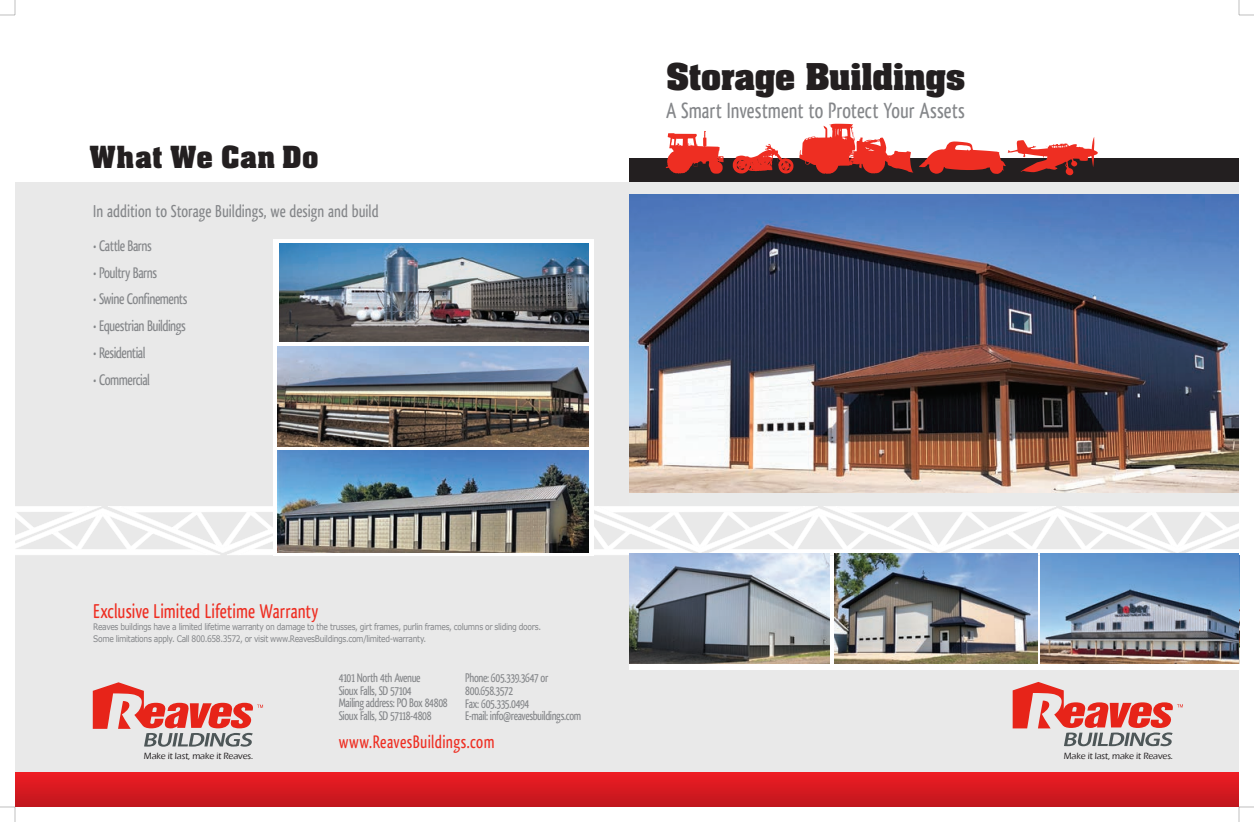
<style>
.page{position:relative;width:1254px;height:822px;background:#fff}
.page>*{position:absolute;margin:0;border:0;box-sizing:border-box;transform-origin:0 0}
.t1{font:700 36.3px "Aachen BT";letter-spacing:-.04em;color:#231f20}
.t2{font:700 29.9px "Aachen BT";color:#231f20}
.t3{font:500 23px "Qlassik";color:#848689;scale:.84 1}
.t4{font:500 20.9px "Qlassik";letter-spacing:.005em;color:#ee2e22;scale:.84 1}
.t5{font:500 18.9px "Qlassik";letter-spacing:.025em;color:#ee2e22;scale:.84 1}
.t6{font:500 18px "Qlassik";color:#848689;scale:.84 1}
.t7{font:500 16px "Qlassik";letter-spacing:-.035em;color:#848689;scale:.84 1}
.t8{font:500 13px/12.6px "Qlassik";letter-spacing:-.035em;color:#848689;scale:.84 1}
.t9{font:500 9.3px "Eras ITC";letter-spacing:-.015em;color:#231f20}
.t10{font:9px/12px "Verdana";letter-spacing:-.045em;color:#848689;scale:.84 1}
</style>
<div class="page">
<img style="left:0;top:0;width:1254px;height:822px">
<h2 class="t2" style="left:90px;top:138px;width:231px">What We Can Do</h2>
<h3 class="t6" style="left:93px;top:200px;width:341px">In addition to Storage Buildings, we design and build</h3>
<h3 class="t7" style="left:93px;top:236px;width:71px">• Cattle Barns</h3>
<h3 class="t7" style="left:93px;top:263px;width:77px">• Poultry Barns</h3>
<h3 class="t7" style="left:93px;top:290px;width:114px">• Swine Confinements</h3>
<h3 class="t7" style="left:93px;top:317px;width:112px">• Equestrian Buildings</h3>
<h3 class="t7" style="left:93px;top:343px;width:64px">• Residential</h3>
<h3 class="t7" style="left:93px;top:370px;width:69px">• Commercial</h3>
<h3 class="t4" style="left:93px;top:599px;width:269px">Exclusive Limited Lifetime Warranty</h3>
<p class="t10" style="left:93px;top:620px;width:535px">Reaves buildings have a limited lifetime warranty on damage to the trusses, girt frames, purlin frames, columns or sliding doors.<br>Some limitations apply. Call 800.658.3572, or visit www.ReavesBuildings.com/limited-warranty.</p>
<h1 class="t1" style="left:666px;top:54px;width:301px">Storage Buildings</h1>
<h3 class="t3" style="left:666px;top:96px;width:357px">A Smart Investment to Protect Your Assets</h3>
<h3 class="t8" style="left:339px;top:671px;width:131px">4101 North 4th Avenue<br>Sioux Falls, SD 57104<br>Mailing address: PO Box 84808<br>Sioux Falls, SD 57118-4808</h3>
<h3 class="t8" style="left:465px;top:671px;width:140px">Phone: 605.339.3647 or<br>800.658.3572<br>Fax: 605.335.0494<br>E-mail: info@reavesbuildings.com</h3>
<h3 class="t5" style="left:339px;top:730px;width:187px">www.ReavesBuildings.com</h3>
<p class="t9" style="left:144px;top:751px;width:111px">Make it last, make it Reaves.</p>
<p class="t9" style="left:1064px;top:751px;width:111px">Make it last, make it Reaves.</p>
</div>
